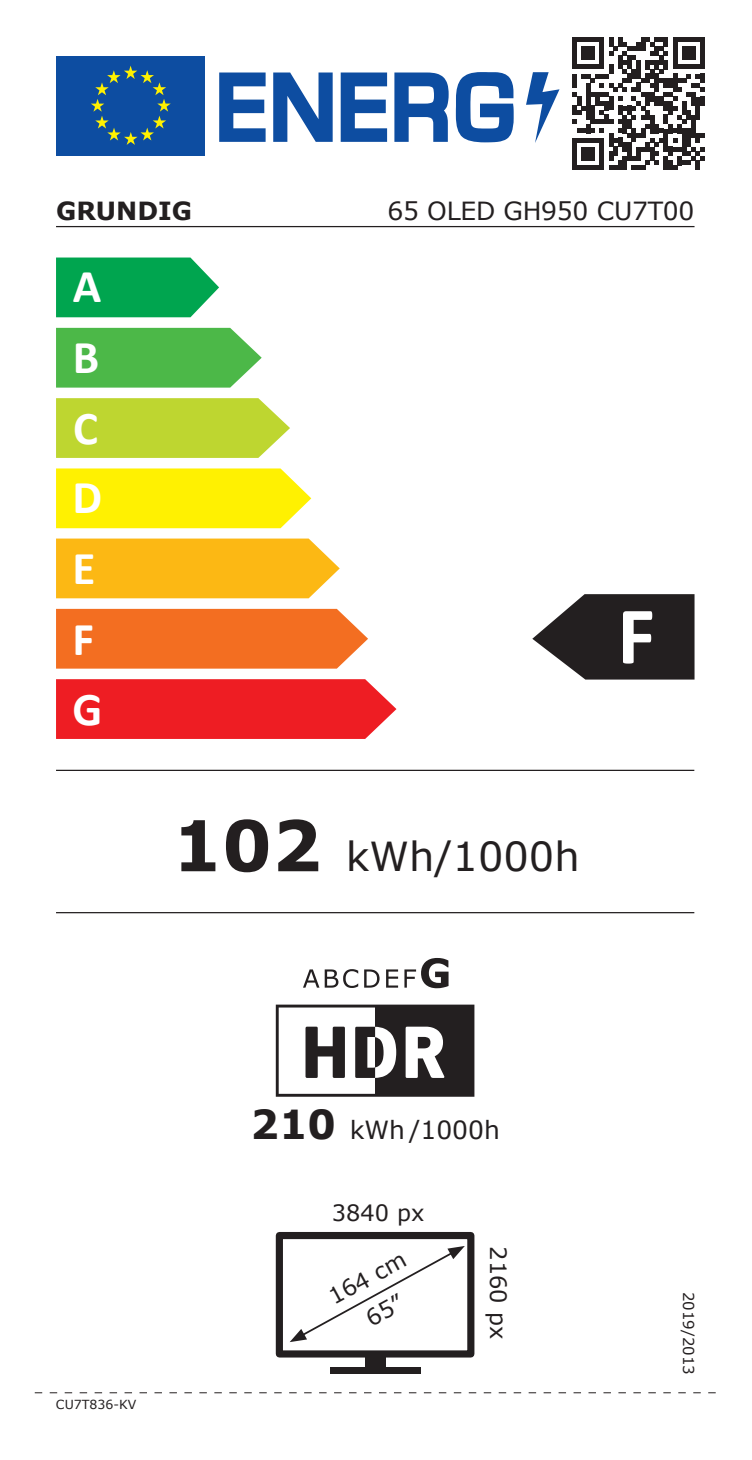
<style>
.page{position:relative;width:752px;height:1460px;background:#fff}
.page>*{position:absolute;margin:0;border:0;box-sizing:border-box;transform-origin:0 0}
.t1{font:700 47.25px/70.5px "Calibri";color:#fff}
.t2{font:40px "Verdana";color:#231f20}
.t3{font:25px "Verdana";letter-spacing:-.01em;color:#231f20}
.t4{font:700 25px "Verdana";color:#231f20}
.t5{font:22.5px "Verdana";color:#231f20}
.t6{font:15px "Verdana";color:#231f20}
.t7{font:12.5px "Verdana";color:#231f20}
.s1{font-weight:700;font-size:70px}
.s2{font-weight:700;font-size:40px}
</style>
<div class="page">
<hr style="left:56px;top:226px;width:638px;height:1px;background:#231f20">
<div style="left:56px;top:57px;width:149px;height:99px;background:#0d4da1"></div>
<svg style="left:91px;top:66px;width:80px;height:79px"></svg>
<svg style="left:219px;top:73px;width:46px;height:69px"></svg>
<svg style="left:273px;top:73px;width:59px;height:69px"></svg>
<svg style="left:340px;top:73px;width:47px;height:69px"></svg>
<svg style="left:394px;top:73px;width:54px;height:69px"></svg>
<svg style="left:455px;top:72px;width:58px;height:70px"></svg>
<svg style="left:526px;top:72px;width:33px;height:71px"></svg>
<svg style="left:35px;top:1392px;width:680px;height:1px"></svg>
<svg style="left:572px;top:37px;width:132px;height:133px"></svg>
<svg style="left:56px;top:679px;width:340px;height:60px;background:#ee262c"></svg>
<div style="left:56px;top:609px;width:312px;height:60px;background:#f36e21"></div>
<div style="left:56px;top:539px;width:283px;height:59px;background:#fcb814"></div>
<svg style="left:56px;top:468px;width:255px;height:60px;background:#fff110"></svg>
<svg style="left:56px;top:398px;width:234px;height:60px;background:#c2d83d"></svg>
<svg style="left:56px;top:328px;width:205px;height:60px;background:#5abd56"></svg>
<svg style="left:56px;top:258px;width:163px;height:59px;background:#15ac5e"></svg>
<svg style="left:532px;top:594px;width:162px;height:86px"></svg>
<div style="left:364px;top:1351px;width:21px;height:18px;background:#231f20"></div>
<div style="left:330px;top:1367px;width:90px;height:7px;background:#231f20"></div>
<div style="left:275px;top:1232px;width:199px;height:125px;border:7px solid #231f20"></div>
<hr style="left:56px;top:770px;width:638px;height:1px;background:#231f20">
<hr style="left:56px;top:912px;width:638px;height:1px;background:#231f20">
<svg style="left:303px;top:969px;width:55px;height:19px"></svg>
<svg style="left:364px;top:969px;width:15px;height:19px"></svg>
<svg style="left:386px;top:969px;width:12px;height:19px"></svg>
<svg style="left:404px;top:958px;width:44px;height:30px"></svg>
<svg style="left:276px;top:1005px;width:198px;height:92px"></svg>
<svg style="left:290px;top:1246px;width:174px;height:96px"></svg>
<p class="t4" style="left:56px;top:194px;width:137px">GRUNDIG</p>
<p class="t3" style="left:387px;top:195px;width:308px">65 OLED GH950 CU7T00</p>
<h1 class="t1" style="left:73px;top:251px;width:31px">A<br>B<br>C<br>D<br>E<br>F<br>G</h1>
<h2 class="t2" style="left:172px;top:831px;width:409px"><span class="s1">102</span> kWh/1000h</h2>
<p class="t7" style="left:56px;top:1396px;width:82px">CU7T836-KV</p>
<p class="t3" style="left:250px;top:1114px;width:251px"><span class="s2">210</span> kWh /1000h</p>
<p class="t5" style="left:332px;top:1198px;width:94px">3840 px</p>
<p class="t5" style="left:323px;top:1285px;width:86px;rotate:-28deg">164 cm</p>
<p class="t5" style="left:512px;top:1246px;width:94px;rotate:90deg">2160 px</p>
<p class="t6" style="left:697px;top:1292px;width:85px;rotate:90deg">2019/2013</p>
</div>
